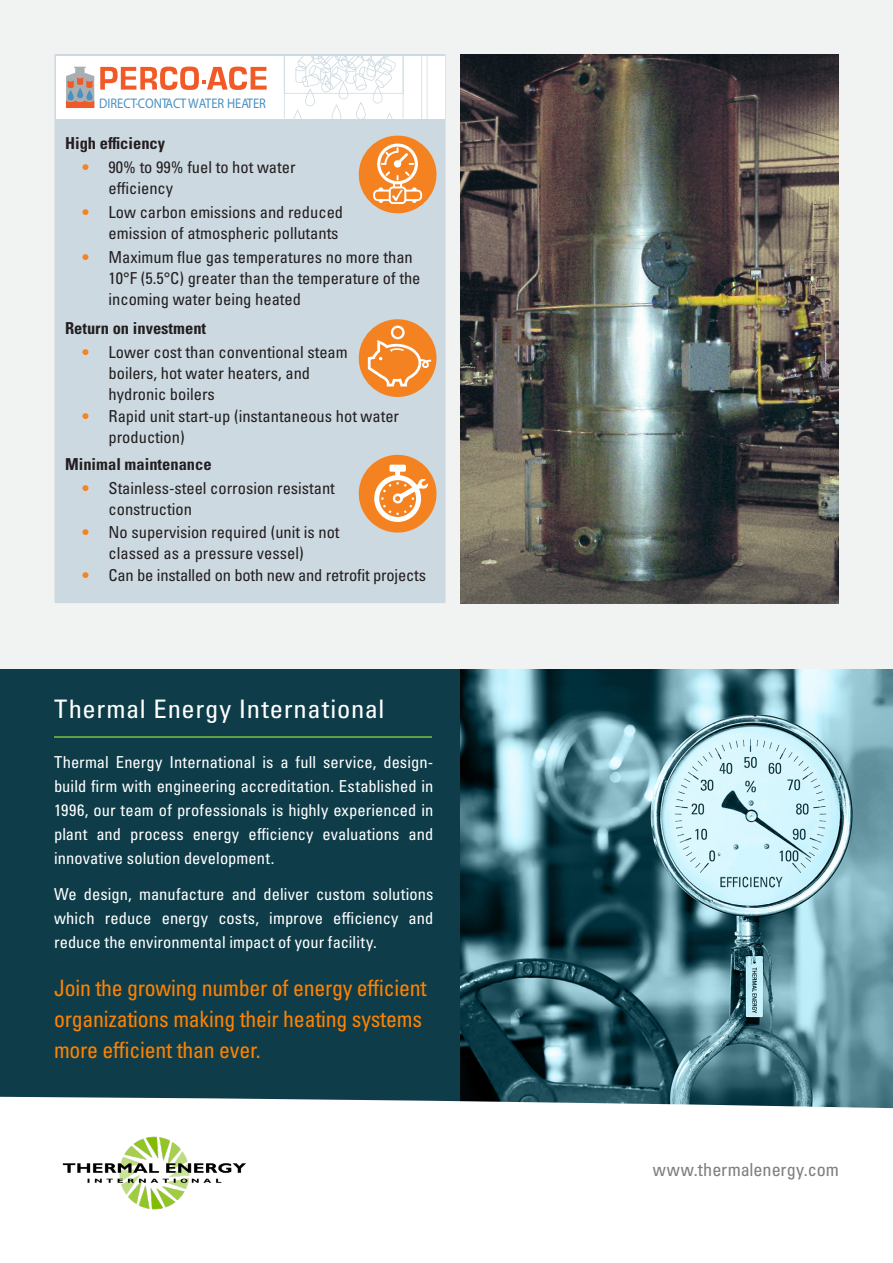
<style>
.page{position:relative;width:893px;height:1263px;background:#fff}
.page>*{position:absolute;margin:0;border:0;box-sizing:border-box;transform-origin:0 0}
.Main_Title{font:condensed 25.5px "Univers LT Pro";letter-spacing:.025em;color:#fff;scale:1.04 1}
.Bullets_case_studies{font:condensed 22.5px/31.2px "Univers LT Pro";letter-spacing:-.01em;color:#ff8200}
.t1{font:condensed 18px "Univers LT Pro";letter-spacing:-.005em;color:#7d7f7d}
.t2{font:condensed 16.5px/21px "Univers LT Pro";color:#231f20}
.Sub_Headers{font:condensed 16.5px/24px "Univers LT Pro";letter-spacing:.005em;color:#fff;text-align:justify}
.Bullets_case_studies-2{font:700 condensed 16.5px "Univers LT Pro";color:#231f20}
.t3{font:13.95px "Myriad Pro";color:#4a91c2;scale:.9 1}
.s1{font-weight:300;color:#f58320}
</style>
<div class="page">
<div style="left:0;top:0;width:893px;height:1243px;background:#f1f3f2"></div>
<div style="left:0;top:669px;width:893px;height:443px;background:#0e3d49"></div>
<img style="left:460px;top:669px;width:433px;height:428px">
<div style="left:0;top:1097px;width:893px;height:146px;background:#fff"></div>
<img style="left:460px;top:54px;width:379px;height:549px">
<div style="left:55px;top:54px;width:390px;height:549px;background:#ccd9e0"></div>
<div style="left:56px;top:56px;width:388px;height:62px;background:#fff"></div>
<svg style="left:284px;top:56px;width:144px;height:62px"></svg>
<div style="left:359px;top:136px;width:77px;height:77px;background:#f58220;border-radius:50%"></div>
<svg style="left:373px;top:144px;width:49px;height:60px"></svg>
<div style="left:359px;top:455px;width:77px;height:78px;background:#f58220;border-radius:50%"></div>
<svg style="left:374px;top:465px;width:54px;height:57px"></svg>
<div style="left:359px;top:319px;width:77px;height:78px;background:#f58220;border-radius:50%"></div>
<svg style="left:368px;top:326px;width:63px;height:60px"></svg>
<svg style="left:66px;top:67px;width:28px;height:41px"></svg>
<svg style="left:100px;top:67px;width:167px;height:23px"></svg>
<img style="left:54px;top:1129px;width:201px;height:88px">
<hr style="left:54px;top:736px;width:378px;height:2px;background:#7fbd41">
<p class="t3" style="left:99px;top:94px;width:187px">DIRECT-CONTACT WATER HEATER</p>
<p class="Bullets_case_studies-2" style="left:65px;top:133px;width:102px">High efficiency</p>
<p class="t2" style="left:109px;top:156px;width:188px;text-indent:-27px"><span class="s1">•</span> 90% to 99% fuel to hot water efficiency</p>
<p class="t2" style="left:82px;top:201px;width:263px;text-align:right"><span class="s1">•</span> Low carbon emissions and reduced emission of atmospheric pollutants</p>
<p class="t2" style="left:109px;top:246px;width:313px;text-indent:-27px"><span class="s1">•</span> Maximum flue gas temperatures no more than<br>10°F (5.5°C) greater than the temperature of the incoming water being heated</p>
<p class="Bullets_case_studies-2" style="left:65px;top:318px;width:143px">Return on investment</p>
<p class="t2" style="left:109px;top:341px;width:241px;text-indent:-27px"><span class="s1">•</span> Lower cost than conventional steam boilers, hot water heaters, and hydronic boilers</p>
<p class="t2" style="left:109px;top:405px;width:292px;text-indent:-27px"><span class="s1">•</span> Rapid unit start-up (instantaneous hot water production)</p>
<p class="Bullets_case_studies-2" style="left:65px;top:454px;width:148px">Minimal maintenance</p>
<p class="t2" style="left:109px;top:477px;width:228px;text-indent:-27px"><span class="s1">•</span> Stainless-steel corrosion resistant construction</p>
<p class="t2" style="left:82px;top:521px;width:259px;text-align:center"><span class="s1">•</span> No supervision required (unit is not classed as a pressure vessel)</p>
<p class="t2" style="left:82px;top:564px;width:346px"><span class="s1">•</span> Can be installed on both new and retrofit projects</p>
<p class="Main_Title" style="left:54px;top:693px;width:319px">Thermal Energy International</p>
<p class="Sub_Headers" style="left:54px;top:749px;width:381px">Thermal Energy International is a full service, design&shy;build firm with engineering accreditation. Established in 1996, our team of professionals is highly experienced in plant and process energy efficiency evaluations and innovative solution development.</p>
<p class="Sub_Headers" style="left:54px;top:881px;width:381px">We design, manufacture and deliver custom solutions which reduce energy costs, improve efficiency and reduce the environmental impact of your facility.</p>
<p class="Bullets_case_studies" style="left:54px;top:971px;width:374px">Join the growing number of energy efficient organizations making their heating systems more efficient than ever.</p>
<p class="t1" style="left:653px;top:1158px;width:188px">www.thermalenergy.com</p>
</div>
